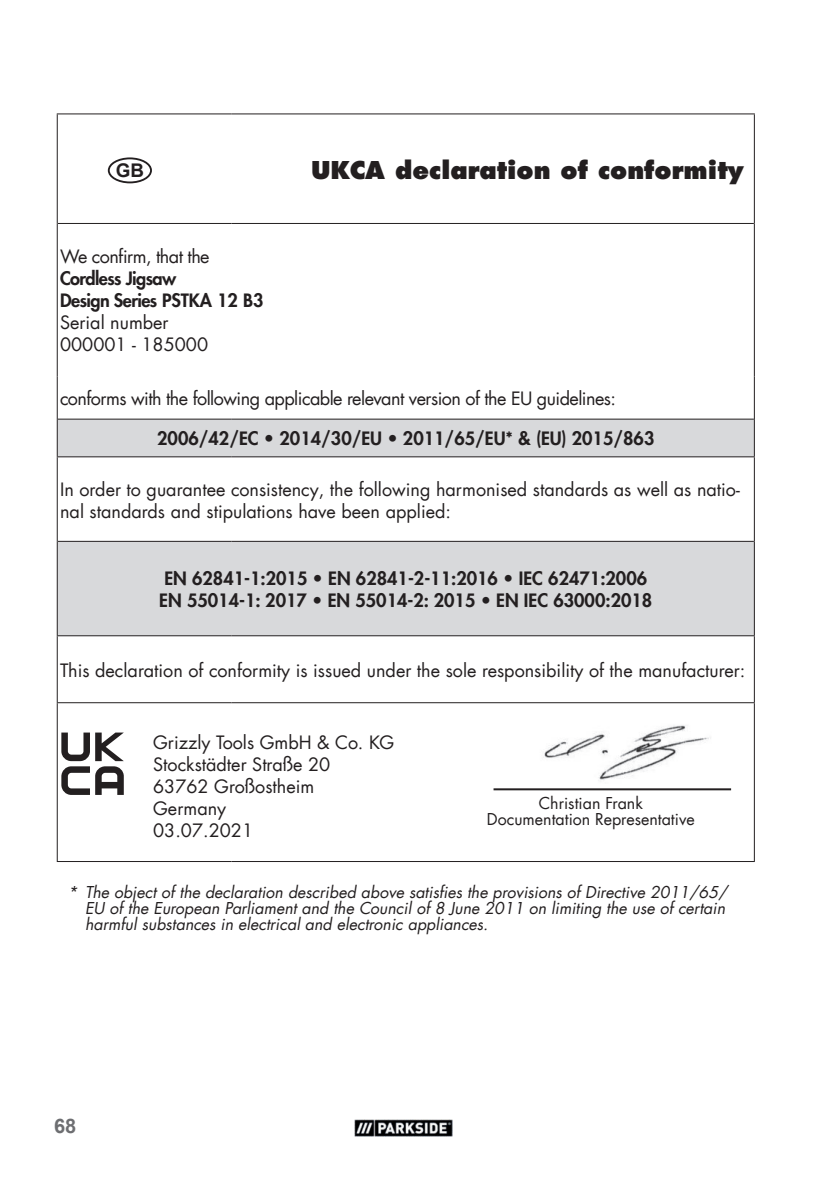
<style>
.page{position:relative;width:840px;height:1191px;background:#fff}
.page>*{position:absolute;margin:0;border:0;box-sizing:border-box;transform-origin:0 0}
.t1{font:800 24px "Futura Com";color:#231f20}
.t2{font:700 20px "Arial";color:#6d6e71}
.t3{font:700 18.8px "Arial";color:#231f20}
.t4{font:18px/22px "Futura Com";color:#231f20}
.t5{font:800 18px/22px "Futura Com";color:#231f20}
.t6{font:18px "Futura Com";letter-spacing:-.03em;color:#231f20}
.t7{font:800 18px/22px "Futura Com";letter-spacing:-.03em;color:#231f20}
.t8{font:italic 16px/16px "Futura Com";color:#231f20}
.t9{font:16px/16px "Futura Com";color:#231f20;text-align:center}
</style>
<div class="page">
<svg style="left:58px;top:419px;width:695px;height:216px;fill:#d8d9db"></svg>
<hr style="left:57px;top:223px;width:1px;height:153px;background:#231f20">
<hr style="left:753px;top:223px;width:1px;height:153px;background:#231f20">
<hr style="left:57px;top:376px;width:1px;height:43px;background:#231f20">
<hr style="left:753px;top:376px;width:1px;height:43px;background:#231f20">
<hr style="left:57px;top:419px;width:1px;height:37px;background:#231f20">
<hr style="left:753px;top:419px;width:1px;height:37px;background:#231f20">
<hr style="left:57px;top:456px;width:174px;height:1px;background:#231f20">
<hr style="left:57px;top:457px;width:1px;height:84px;background:#231f20">
<hr style="left:231px;top:456px;width:523px;height:1px;background:#231f20">
<hr style="left:753px;top:457px;width:1px;height:84px;background:#231f20">
<hr style="left:753px;top:541px;width:1px;height:94px;background:#231f20">
<hr style="left:57px;top:635px;width:174px;height:1px;background:#231f20">
<hr style="left:57px;top:636px;width:1px;height:66px;background:#231f20">
<hr style="left:231px;top:635px;width:523px;height:1px;background:#231f20">
<hr style="left:753px;top:636px;width:1px;height:66px;background:#231f20">
<hr style="left:57px;top:702px;width:174px;height:1px;background:#231f20">
<hr style="left:57px;top:703px;width:1px;height:158px;background:#231f20">
<hr style="left:231px;top:702px;width:523px;height:1px;background:#231f20">
<hr style="left:753px;top:703px;width:1px;height:158px;background:#231f20">
<hr style="left:58px;top:418px;width:173px;height:1px;background:#231f20">
<hr style="left:231px;top:418px;width:522px;height:1px;background:#231f20">
<hr style="left:57px;top:113px;width:174px;height:1px;background:#231f20">
<hr style="left:57px;top:114px;width:1px;height:109px;background:#231f20">
<hr style="left:231px;top:113px;width:523px;height:1px;background:#231f20">
<hr style="left:753px;top:114px;width:1px;height:109px;background:#231f20">
<hr style="left:58px;top:223px;width:173px;height:1px;background:#231f20">
<hr style="left:231px;top:223px;width:522px;height:1px;background:#231f20">
<hr style="left:58px;top:541px;width:173px;height:1px;background:#231f20">
<hr style="left:231px;top:541px;width:522px;height:1px;background:#231f20">
<hr style="left:57px;top:541px;width:1px;height:94px;background:#231f20">
<hr style="left:57px;top:861px;width:174px;height:1px;background:#231f20">
<hr style="left:231px;top:861px;width:523px;height:1px;background:#231f20">
<div style="left:108px;top:157px;width:44px;height:26px;border:2px solid #231f20;border-radius:50%"></div>
<svg style="left:61px;top:732px;width:63px;height:63px"></svg>
<hr style="left:493px;top:788px;width:237px;height:2px;background:#231f20">
<img style="left:543px;top:725px;width:168px;height:56px">
<img style="left:354px;top:1119px;width:98px;height:17px">
<p class="t3" style="left:116px;top:159px;width:30px">GB</p>
<h1 class="t1" style="left:311px;top:159px;width:433px">UKCA declaration of conformity</h1>
<p class="t6" style="left:60px;top:244px;width:151px">We confirm, that the</p>
<p class="t7" style="left:60px;top:269px;width:205px">Cordless Jigsaw<br>Design Series PSTKA 12 B3</p>
<p class="t4" style="left:60px;top:313px;width:149px">Serial number<br>000001 - 185000</p>
<p class="t6" style="left:60px;top:390px;width:557px">conforms with the following applicable relevant version of the EU guidelines:</p>
<p class="t5" style="left:157px;top:427px;width:498px">2006/42/EC • 2014/30/EU • 2011/65/EU* &amp; (EU) 2015/863</p>
<p class="t4" style="left:60px;top:479px;width:680px">In order to guarantee consistency, the following harmonised standards as well as natio&shy;nal standards and stipulations have been applied:</p>
<p class="t5" style="left:159px;top:566px;width:494px">EN 62841-1:2015 • EN 62841-2-11:2016 • IEC 62471:2006<br>EN 55014-1: 2017 • EN 55014-2: 2015 • EN IEC 63000:2018</p>
<p class="t4" style="left:60px;top:660px;width:686px">This declaration of conformity is issued under the sole responsibility of the manufacturer:</p>
<p class="t4" style="left:153px;top:733px;width:242px">Grizzly Tools GmbH &amp; Co. KG<br>Stockstädter Straße 20<br>63762 Großostheim<br>Germany<br>03.07.2021</p>
<p class="t9" style="left:486px;top:796px;width:209px">Christian Frank<br>Documentation Representative</p>
<p class="t8" style="left:85px;top:884px;width:643px;text-indent:-17px">* The object of the declaration described above satisfies the provisions of Directive 2011/65/<br>EU of the European Parliament and the Council of 8 June 2011 on limiting the use of certain harmful substances in electrical and electronic appliances.</p>
<p class="t2" style="left:54px;top:1114px;width:24px">68</p>
</div>
